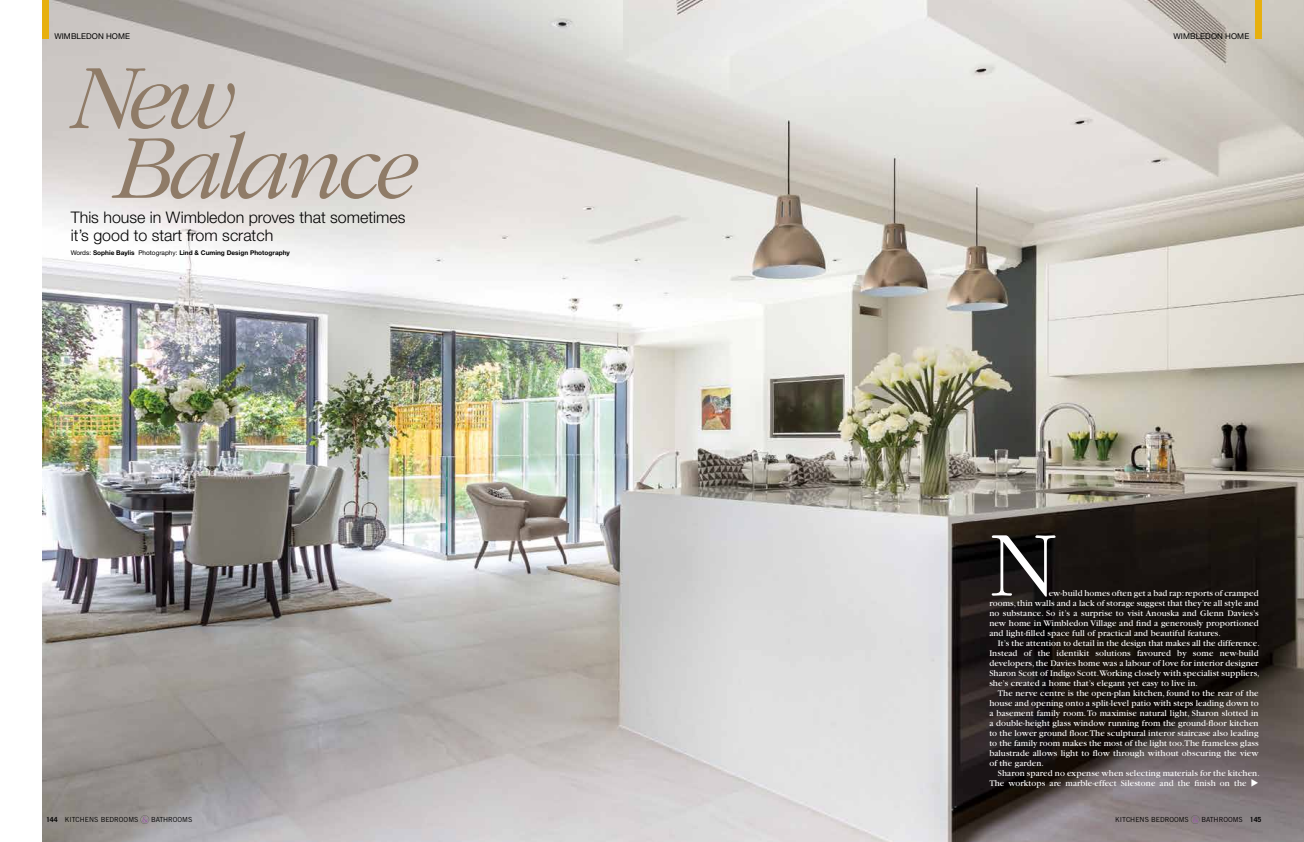
<style>
.page{position:relative;width:1304px;height:842px;background:#fff}
.page>*{position:absolute;margin:0;border:0;box-sizing:border-box;transform-origin:0 0}
.t1{font:300 96.2px "Garamond LT";color:#fff}
.t2{font:italic 300 95.4px/70px "Garamond LT";letter-spacing:-.06em;color:#8f7b67}
.t3{font:300 16px/18px "Helvetica Neue LT";color:#000}
.t4{font:9px/10px "Garamond LT";letter-spacing:.01em;color:#fff;text-align:justify}
.t5{font:8px "Helvetica Neue LT";letter-spacing:.01em;color:#000}
.t6{font:7px "Trade Gothic LT";color:#000}
.t7{font:700 6.5px "Helvetica Neue LT";color:#000}
.s1{font-weight:400}
.s2{font-weight:700}
</style>
<div class="page">
<img style="left:42px;top:0;width:1262px;height:842px">
<div style="left:43px;top:0;width:6px;height:39px;background:#e7b00f"></div>
<div style="left:1255px;top:0;width:6px;height:39px;background:#e7b00f"></div>
<svg style="left:1191px;top:815px;width:9px;height:9px"></svg>
<svg style="left:140px;top:815px;width:9px;height:9px"></svg>
<p class="t5" style="left:54px;top:31px;width:77px">WIMBLEDON HOME</p>
<p class="t5" style="left:1173px;top:31px;width:77px">WIMBLEDON HOME</p>
<h2 class="t2" style="left:113px;top:65px;width:305px;text-indent:-42px">New<br>Balance</h2>
<h3 class="t3" style="left:71px;top:208px;width:336px">This house in Wimbledon proves that sometimes it’s good to start from scratch</h3>
<p class="t7" style="left:71px;top:248px;width:221px"><span class="s1">WORDS:</span> Sophie Baylis <span class="s1">PHOTOGRAPHY:</span> Lind &amp; Cuming Design Photography</p>
<h1 class="t1" style="left:989px;top:514px;width:69px">N</h1>
<p class="t4" style="left:989px;top:589px;width:271px;text-indent:60px">ew-build homes often get a bad rap: reports of cramped rooms, thin walls and a lack of storage suggest that they’re all style and no substance. So it’s a surprise to visit Anouska and Glenn Davies’s new home in Wimbledon Village and find a generously proportioned and light-filled space full of practical and beautiful features.</p>
<p class="t4" style="left:989px;top:638px;width:272px;text-align:left;text-indent:9px">It’s the attention to detail in the design that makes all the difference.<br>Instead of the identikit solutions favoured by some new-build developers, the Davies home was a labour of love for interior designer Sharon Scott of Indigo Scott.Working closely with specialist suppliers, she’s created a home that’s elegant yet easy to live in.</p>
<p class="t4" style="left:989px;top:688px;width:271px;text-indent:9px">The nerve centre is the open-plan kitchen, found to the rear of the house and opening onto a split-level patio with steps leading down to a basement family room. To maximise natural light, Sharon slotted in a double-height glass window running from the ground-floor kitchen to the lower ground floor.The sculptural interor staircase also leading to the family room makes the most of the light too.The frameless glass balustrade allows light to flow through without obscuring the view of the garden.</p>
<p class="t4" style="left:989px;top:768px;width:272px;text-align:right">Sharon spared no expense when selecting materials for the kitchen.<br>The worktops are marble-effect Silestone and the finish on the ◆</p>
<p class="t6" style="left:46px;top:815px;width:94px"><span class="s2">144</span> KITCHENS BEDROOMS</p>
<p class="t6" style="left:151px;top:815px;width:43px">BATHROOMS</p>
<p class="t6" style="left:1115px;top:815px;width:75px">KITCHENS BEDROOMS</p>
<p class="t6" style="left:1201px;top:815px;width:62px">BATHROOMS <span class="s2">145</span></p>
</div>
